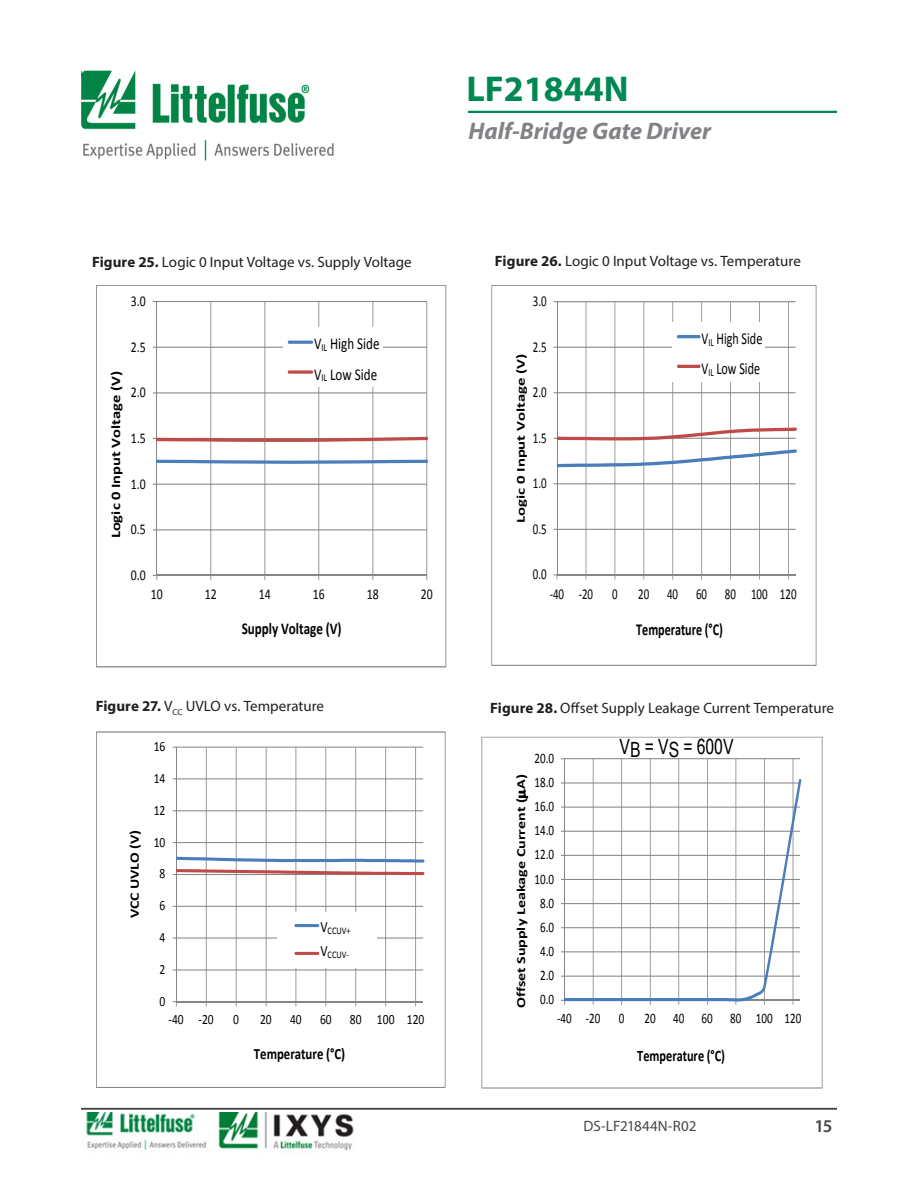
<style>
.page{position:relative;width:918px;height:1188px;background:#fff}
.page>*{position:absolute;margin:0;border:0;box-sizing:border-box;transform-origin:0 0}
.t1{font:700 36px "Myriad Pro";color:#008852}
.t2{font:italic 700 24px "Myriad Pro";color:#808285}
.t3{font:21px "Microsoft Sans Serif";color:#000;scale:.75 1}
.t4{font:600 18px "Myriad Pro";color:#454647}
.t5{font:700 16.8px "Calibri";color:#000;scale:.73 1}
.t6{font:16.65px/30.5px "Calibri";color:#000;scale:.73 1}
.t7{font:16.5px/30.2px "Calibri";color:#000;scale:.79 1}
.t8{font:700 16.5px "Calibri";letter-spacing:-.005em;color:#000;scale:.79 1}
.t9{font:700 16.05px "Calibri";color:#000;scale:.77 1}
.t10{font:700 15.75px "Calibri";color:#000;scale:.82 1}
.t11{font:15.15px "Calibri";color:#000;scale:.73 1}
.Text_Body{font:15px "Myriad Pro";color:#231f20}
.t12{font:15px "Calibri";color:#000;scale:.79 1}
.t13{font:15px "Myriad Pro";color:#464547}
.t14{font:14.55px "Calibri";color:#000;scale:.77 1}
.t15{font:14.1px "Calibri";color:#000;scale:.82 1}
.t16{font:700 13.05px "Calibri";color:#000;scale:1.26 1}
.t17{font:700 12.75px "Calibri";color:#000;scale:1.23 1}
.t18{font:700 12.3px "Calibri";letter-spacing:-.005em;color:#000;scale:1.31 1}
.t19{font:700 12.15px "Calibri";color:#000;scale:1.38 1}
.t20{font:10.2px "Calibri";letter-spacing:-.005em;color:#000;scale:.82 1}
.s1{font-weight:700}
</style>
<div class="page">
<img style="left:81px;top:70px;width:253px;height:91px">
<hr style="left:468px;top:111px;width:369px;height:2px;background:#008852">
<hr style="left:81px;top:1108px;width:756px;height:2px;background:#454647">
<img style="left:86px;top:1112px;width:268px;height:39px">
<svg style="left:96px;top:285px;width:350px;height:382px"></svg>
<svg style="left:491px;top:285px;width:326px;height:381px"></svg>
<svg style="left:96px;top:732px;width:350px;height:356px"></svg>
<svg style="left:481px;top:737px;width:342px;height:352px"></svg>
<svg style="left:519px;top:789px;width:9px;height:9px"></svg>
<h1 class="t1" style="left:466px;top:65px;width:164px">LF21844N</h1>
<h2 class="t2" style="left:468px;top:115px;width:244px">Half-Bridge Gate Driver</h2>
<p class="Text_Body" style="left:92px;top:252px;width:321px"><span class="s1">Figure 25.</span> Logic 0 Input Voltage vs. Supply Voltage</p>
<p class="Text_Body" style="left:495px;top:252px;width:307px"><span class="s1">Figure 26.</span> Logic 0 Input Voltage vs. Temperature</p>
<p class="t12" style="left:131px;top:291px;width:20px">3.0</p>
<p class="t16" style="left:107px;top:538px;width:134px;rotate:-90deg">Logic 0 Input Voltage (V)</p>
<p class="t12" style="left:131px;top:337px;width:20px">2.5</p>
<p class="t12" style="left:131px;top:383px;width:20px">2.0</p>
<p class="t12" style="left:131px;top:428px;width:20px">1.5</p>
<p class="t12" style="left:131px;top:474px;width:20px">1.0</p>
<p class="t12" style="left:131px;top:520px;width:20px">0.5</p>
<p class="t7" style="left:314px;top:329px;width:84px">V<sub>IL</sub> High Side<br>V<sub>IL</sub> Low Side</p>
<p class="t12" style="left:131px;top:565px;width:20px">0.0</p>
<p class="t12" style="left:151px;top:585px;width:17px">10</p>
<p class="t12" style="left:205px;top:585px;width:17px">12</p>
<p class="t12" style="left:259px;top:585px;width:17px">14</p>
<p class="t12" style="left:313px;top:585px;width:17px">16</p>
<p class="t12" style="left:367px;top:585px;width:17px">18</p>
<p class="t12" style="left:421px;top:585px;width:17px">20</p>
<p class="t8" style="left:242px;top:618px;width:128px">Supply Voltage (V)</p>
<p class="t11" style="left:533px;top:291px;width:21px">3.0</p>
<p class="t11" style="left:533px;top:337px;width:21px">2.5</p>
<p class="t19" style="left:513px;top:523px;width:124px;rotate:-90deg">Logic 0 Input Voltage (V)</p>
<p class="t11" style="left:533px;top:383px;width:21px">2.0</p>
<p class="t11" style="left:533px;top:428px;width:21px">1.5</p>
<p class="t11" style="left:533px;top:474px;width:21px">1.0</p>
<p class="t11" style="left:533px;top:519px;width:21px">0.5</p>
<p class="t11" style="left:533px;top:565px;width:21px">0.0</p>
<p class="t6" style="left:702px;top:323px;width:85px">V<sub>IL</sub> High Side<br>V<sub>IL</sub> Low Side</p>
<p class="t11" style="left:550px;top:584px;width:94px">-40 -20 0</p>
<p class="t11" style="left:638px;top:584px;width:219px">20 40 60 80 100 120</p>
<p class="t5" style="left:636px;top:619px;width:120px">Temperature (°C)</p>
<p class="Text_Body" style="left:96px;top:697px;width:230px"><span class="s1">Figure 27.</span> V<sub>CC</sub> UVLO vs. Temperature</p>
<p class="Text_Body" style="left:490px;top:698px;width:345px"><span class="s1">Figure 28.</span> Offset Supply Leakage Current Temperature</p>
<p class="t17" style="left:126px;top:918px;width:73px;rotate:-90deg">VCC UVLO (V)</p>
<p class="t15" style="left:154px;top:738px;width:16px">16</p>
<p class="t15" style="left:154px;top:769px;width:16px">14</p>
<p class="t15" style="left:154px;top:801px;width:16px">12</p>
<p class="t15" style="left:154px;top:833px;width:16px">10</p>
<p class="t15" style="left:160px;top:865px;width:9px">8</p>
<p class="t15" style="left:160px;top:897px;width:9px">6</p>
<p class="t15" style="left:160px;top:929px;width:9px">4</p>
<p class="t15" style="left:160px;top:960px;width:9px">2</p>
<p class="t15" style="left:160px;top:992px;width:9px">0</p>
<p class="t20" style="left:320px;top:924px;width:38px"><sup>V</sup>CCUV+</p>
<p class="t20" style="left:320px;top:948px;width:36px"><sup>V</sup>CCUV-</p>
<p class="t15" style="left:169px;top:1011px;width:57px">-40 -20</p>
<p class="t15" style="left:233px;top:1011px;width:9px">0</p>
<p class="t15" style="left:260px;top:1011px;width:16px">20</p>
<p class="t15" style="left:290px;top:1011px;width:16px">40</p>
<p class="t15" style="left:320px;top:1011px;width:16px">60</p>
<p class="t15" style="left:350px;top:1011px;width:92px">80 100 120</p>
<p class="t10" style="left:254px;top:1043px;width:113px">Temperature (°C)</p>
<p class="t14" style="left:534px;top:749px;width:27px">20.0</p>
<p class="t18" style="left:513px;top:1008px;width:180px;rotate:-90deg">Offset Supply Leakage Current ( A)</p>
<p class="t14" style="left:534px;top:773px;width:27px">18.0</p>
<p class="t14" style="left:534px;top:797px;width:27px">16.0</p>
<p class="t14" style="left:534px;top:821px;width:27px">14.0</p>
<p class="t14" style="left:534px;top:845px;width:27px">12.0</p>
<p class="t14" style="left:534px;top:870px;width:27px">10.0</p>
<p class="t14" style="left:540px;top:894px;width:20px">8.0</p>
<p class="t14" style="left:540px;top:918px;width:20px">6.0</p>
<p class="t14" style="left:540px;top:942px;width:20px">4.0</p>
<p class="t14" style="left:540px;top:966px;width:20px">2.0</p>
<p class="t14" style="left:540px;top:990px;width:20px">0.0</p>
<p class="t3" style="left:620px;top:733px;width:153px">VB = VS = 600V</p>
<p class="t14" style="left:557px;top:1009px;width:58px">-40 -20</p>
<p class="t14" style="left:619px;top:1009px;width:9px">0</p>
<p class="t14" style="left:645px;top:1009px;width:205px">20 40 60 80 100 120</p>
<p class="t9" style="left:637px;top:1046px;width:116px">Temperature (°C)</p>
<p class="t13" style="left:584px;top:1117px;width:115px">DS-LF21844N-R02</p>
<p class="t4" style="left:814px;top:1114px;width:20px">15</p>
</div>
